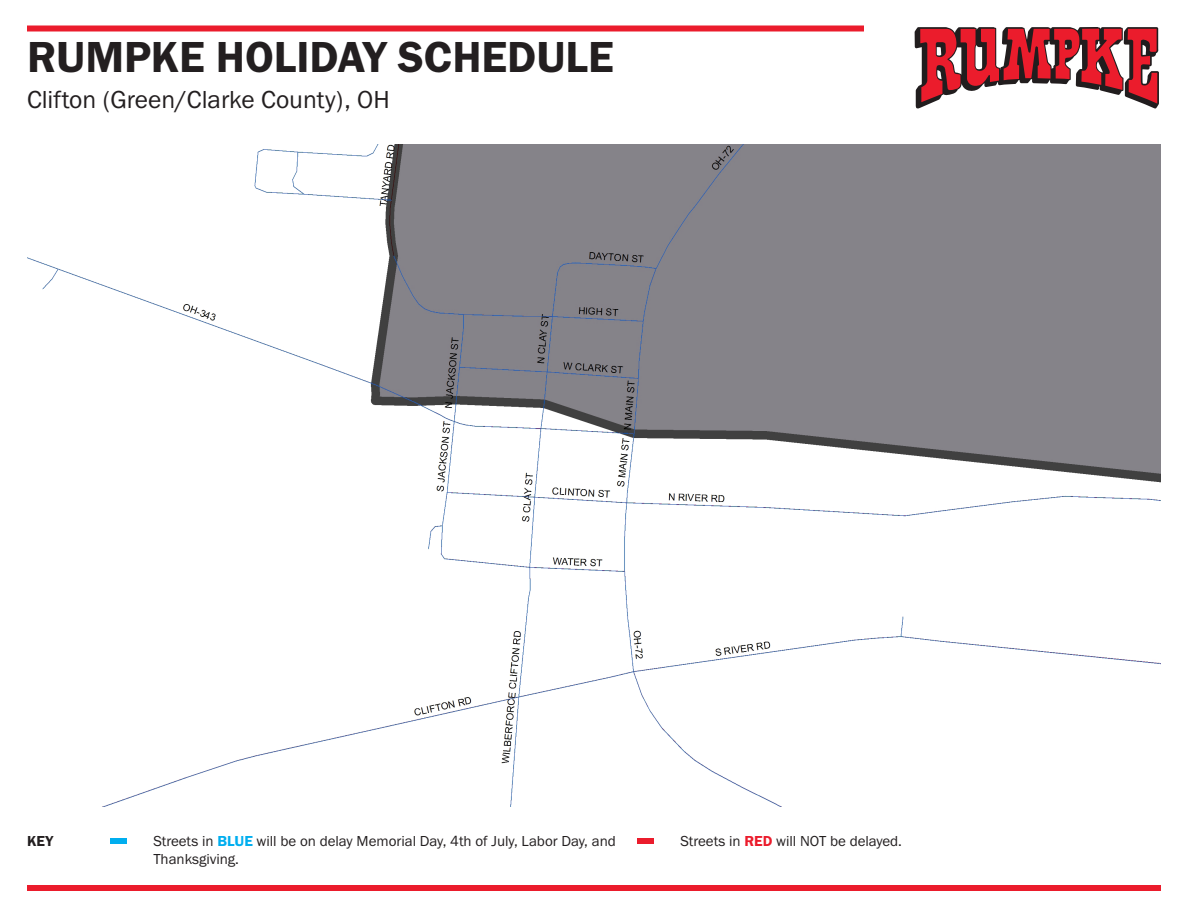
<style>
.page{position:relative;width:1188px;height:918px;background:#fff}
.page>*{position:absolute;margin:0;border:0;box-sizing:border-box;transform-origin:0 0}
.t1{font:45px "Franklin Gothic URW Dem";color:#231f20}
.t2{font:25.5px "Franklin Gothic URW Boo";color:#231f20}
.t3{font:15px/18px "Franklin Gothic URW Boo";color:#231f20}
.t4{font:15px "Franklin Gothic URW Dem";color:#231f20}
.s1{font-family:"Franklin Gothic URW Dem";color:#00aeef}
.s2{font-family:"Franklin Gothic URW Dem";color:#eb1c2c}
</style>
<div class="page">
<svg style="left:915px;top:27px;width:244px;height:82px"></svg>
<div style="left:27px;top:26px;width:837px;height:6px;background:#eb1c2c"></div>
<img style="left:27px;top:144px;width:1134px;height:663px">
<div style="left:27px;top:885px;width:1134px;height:6px;background:#eb1c2c"></div>
<div style="left:637px;top:838px;width:17px;height:6px;background:#eb1c2c"></div>
<div style="left:110px;top:838px;width:16px;height:6px;background:#00aeef"></div>
<h1 class="t1" style="left:27px;top:29px;width:588px">RUMPKE HOLIDAY SCHEDULE</h1>
<h2 class="t2" style="left:27px;top:84px;width:364px">Clifton (Green/Clarke County), OH</h2>
<p class="t4" style="left:27px;top:832px;width:28px">KEY</p>
<p class="t3" style="left:153px;top:832px;width:464px">Streets in <span class="s1">BLUE</span> will be on delay Memorial Day, 4th of July, Labor Day, and<br>Thanksgiving.</p>
<p class="t3" style="left:680px;top:832px;width:223px">Streets in <span class="s2">RED</span> will NOT be delayed.</p>
</div>
